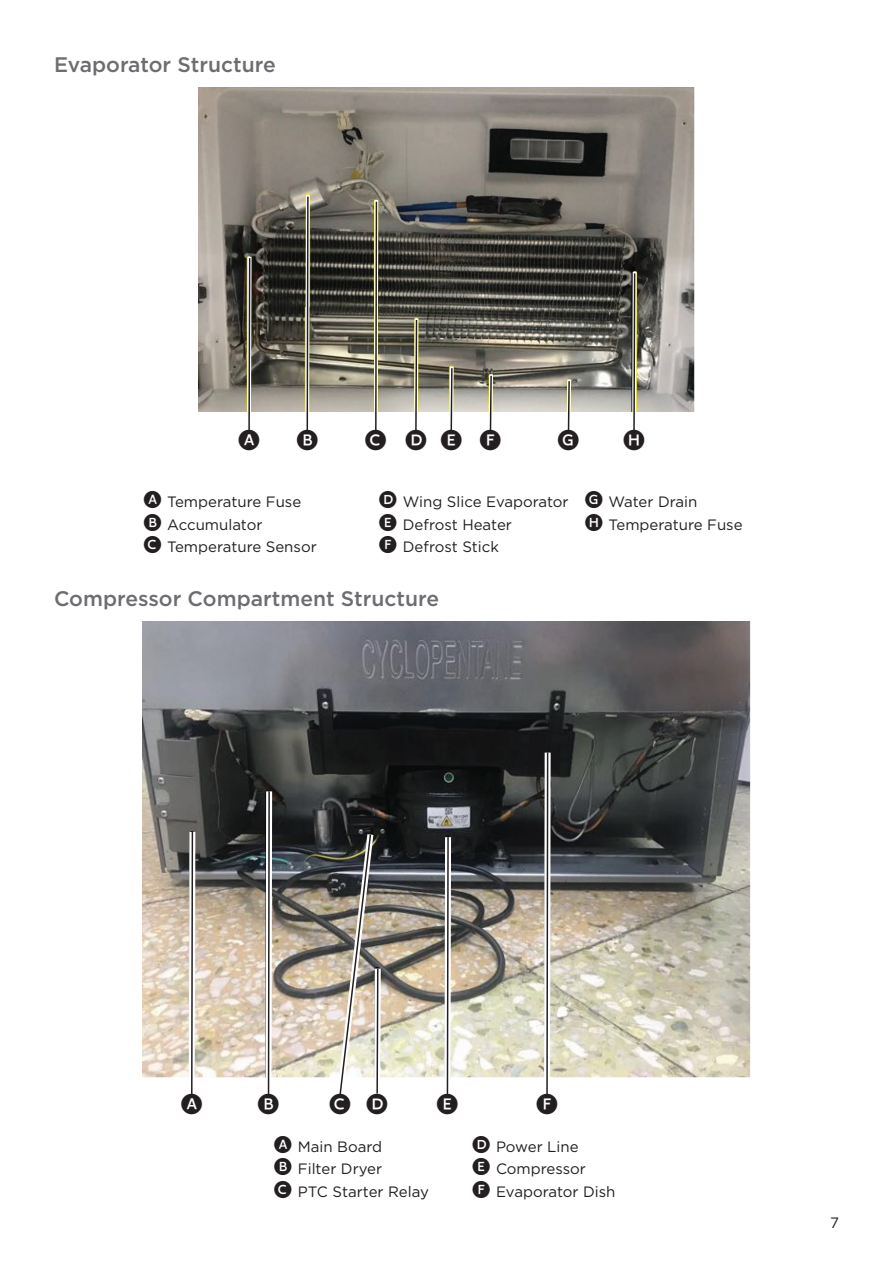
<style>
.page{position:relative;width:893px;height:1263px;background:#fff}
.page>*{position:absolute;margin:0;border:0;box-sizing:border-box;transform-origin:0 0}
.t1{font:27px "LTC Circled Caps Filled";color:#231f20}
.t2{font:500 21px "Gotham";color:#6c6d70}
.t3{font:15px/22.5px "Gotham";color:#231f20}
.s1{font-family:"LTC Circled Caps Filled";font-size:22.5px}
</style>
<div class="page">
<img style="left:199px;top:88px;width:495px;height:324px">
<svg style="left:245px;top:253px;width:8px;height:178px"></svg>
<svg style="left:303px;top:191px;width:9px;height:240px;background:#8d8a72"></svg>
<svg style="left:372px;top:196px;width:8px;height:235px;background:#949179"></svg>
<svg style="left:412px;top:315px;width:8px;height:116px"></svg>
<svg style="left:447px;top:363px;width:9px;height:68px"></svg>
<svg style="left:487px;top:370px;width:8px;height:61px"></svg>
<svg style="left:565px;top:376px;width:8px;height:55px"></svg>
<svg style="left:630px;top:268px;width:8px;height:163px"></svg>
<img style="left:143px;top:622px;width:607px;height:455px">
<svg style="left:186px;top:826px;width:12px;height:270px"></svg>
<svg style="left:262px;top:785px;width:13px;height:311px"></svg>
<img style="left:333px;top:828px;width:51px;height:268px">
<svg style="left:441px;top:831px;width:13px;height:265px"></svg>
<svg style="left:541px;top:746px;width:13px;height:350px"></svg>
<h2 class="t2" style="left:54px;top:52px;width:223px">Evaporator Structure</h2>
<h1 class="t1" style="left:239px;top:424px;width:23px">A</h1>
<h1 class="t1" style="left:297px;top:424px;width:23px">B</h1>
<h1 class="t1" style="left:365px;top:424px;width:137px">CDEF</h1>
<h1 class="t1" style="left:558px;top:424px;width:23px">G</h1>
<h1 class="t1" style="left:623px;top:424px;width:23px">H</h1>
<p class="t3" style="left:144px;top:490px;width:175px"><span class="s1">A</span> Temperature Fuse<br><span class="s1">B</span> Accumulator<br><span class="s1">C</span> Temperature Sensor</p>
<p class="t3" style="left:379px;top:490px;width:191px"><span class="s1">D</span> Wing Slice Evaporator<br><span class="s1">E</span> Defrost Heater<br><span class="s1">F</span> Defrost Stick</p>
<p class="t3" style="left:585px;top:490px;width:159px"><span class="s1">G</span> Water Drain<br><span class="s1">H</span> Temperature Fuse</p>
<h2 class="t2" style="left:54px;top:586px;width:387px">Compressor Compartment Structure</h2>
<h1 class="t1" style="left:181px;top:1088px;width:23px">A</h1>
<h1 class="t1" style="left:258px;top:1088px;width:23px">B</h1>
<h1 class="t1" style="left:330px;top:1088px;width:60px">C D</h1>
<h1 class="t1" style="left:437px;top:1088px;width:23px">E</h1>
<h1 class="t1" style="left:536px;top:1088px;width:23px">F</h1>
<p class="t3" style="left:274px;top:1135px;width:156px"><span class="s1">A</span> Main Board<br><span class="s1">B</span> Filter Dryer<br><span class="s1">C</span> PTC Starter Relay</p>
<p class="t3" style="left:472px;top:1135px;width:145px"><span class="s1">D</span> Power Line<br><span class="s1">E</span> Compressor<br><span class="s1">F</span> Evaporator Dish</p>
<p class="t3" style="left:830px;top:1211px;width:10px">7</p>
</div>
